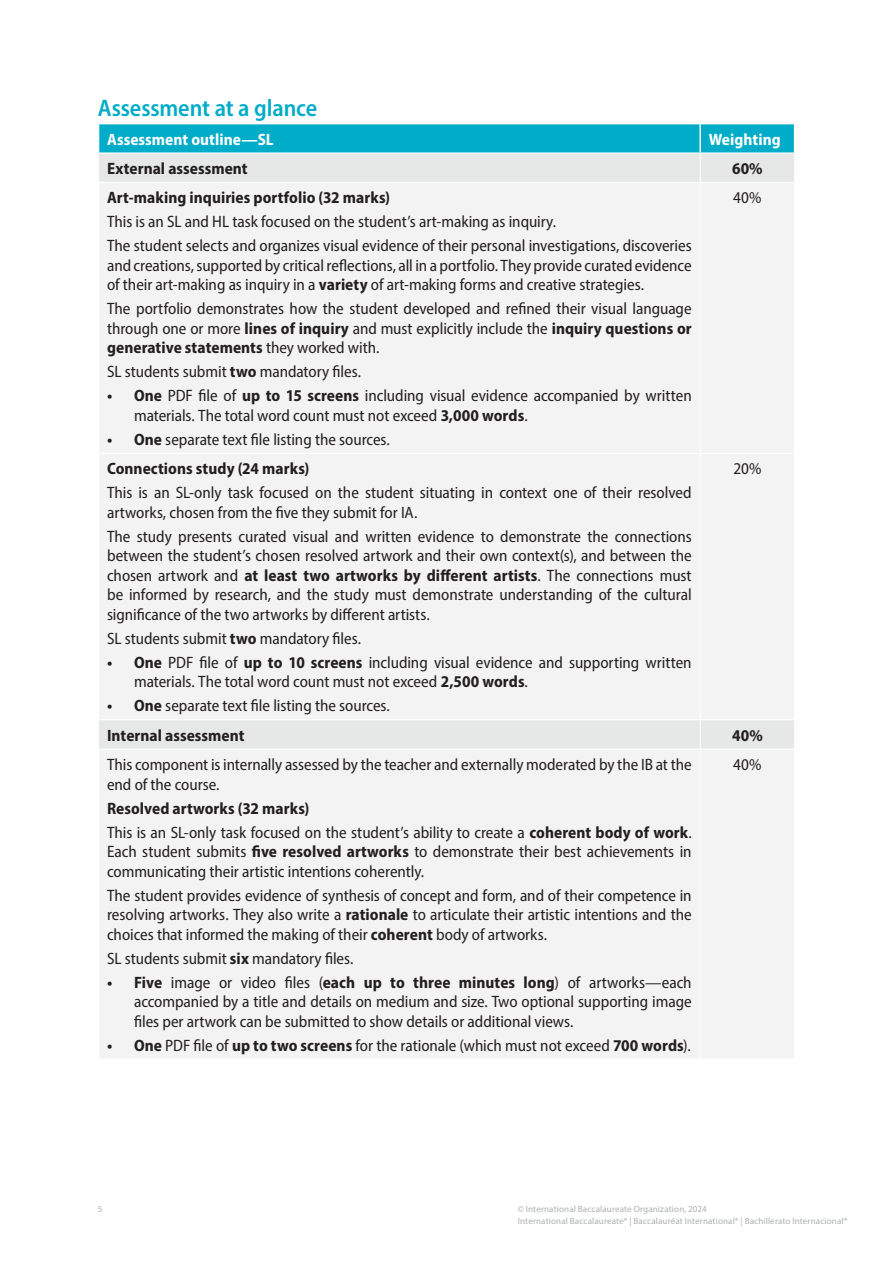
<style>
.page{position:relative;width:893px;height:1263px;background:#fff}
.page>*{position:absolute;margin:0;border:0;box-sizing:border-box;transform-origin:0 0}
.Section_secondary_heading{font:600 semi-condensed 24px "Myriad Pro";letter-spacing:-.005em;color:#00acc8}
.table_body_text{font:semi-condensed 16.5px/19.5px "Myriad Pro";letter-spacing:-.005em;color:#231f20;text-align:justify}
.table_body_text-2{font:700 semi-condensed 16.5px "Myriad Pro";letter-spacing:.005em;color:#231f20}
.table_head{font:700 semi-condensed 16.5px "Myriad Pro";letter-spacing:.005em;color:#fff}
.t1{font:9px/12px "Myriad Pro";letter-spacing:.015em;color:#abaeb0}
.s1{font-weight:700}
</style>
<div class="page">
<div style="left:99px;top:183px;width:695px;height:875px;background:#f3f3f3"></div>
<hr style="left:700px;top:183px;width:1px;height:270px;background:#fff">
<hr style="left:98px;top:453px;width:602px;height:1px;background:#fff">
<hr style="left:700px;top:453px;width:95px;height:1px;background:#fff">
<hr style="left:700px;top:454px;width:1px;height:265px;background:#fff">
<hr style="left:98px;top:719px;width:602px;height:1px;background:#fff">
<hr style="left:700px;top:719px;width:95px;height:1px;background:#fff">
<svg style="left:700px;top:720px;width:1px;height:28px"></svg>
<hr style="left:98px;top:748px;width:602px;height:2px;background:#fff">
<hr style="left:700px;top:748px;width:95px;height:2px;background:#fff">
<hr style="left:700px;top:750px;width:1px;height:308px;background:#fff">
<svg style="left:98px;top:124px;width:697px;height:58px;background:#78cbd8"></svg>
<p class="Section_secondary_heading" style="left:98px;top:93px;width:221px">Assessment at a glance</p>
<p class="table_head" style="left:107px;top:128px;width:168px">Assessment outline—SL</p>
<p class="table_head" style="left:709px;top:128px;width:74px">Weighting</p>
<p class="table_body_text-2" style="left:107px;top:158px;width:142px">External assessment</p>
<p class="table_body_text-2" style="left:732px;top:158px;width:32px">60%</p>
<p class="table_body_text-2" style="left:107px;top:187px;width:284px">Art-making inquiries portfolio (32 marks)</p>
<p class="table_body_text" style="left:107px;top:212px;width:450px">This is an SL and HL task focused on the student’s art-making as inquiry.</p>
<p class="table_body_text" style="left:107px;top:236px;width:586px">The student selects and organizes visual evidence of their personal investigations, discoveries and creations, supported by critical reflections, all in a portfolio. They provide curated evidence of their art-making as inquiry in a <span class="s1">variety</span> of art-making forms and creative strategies.</p>
<p class="table_body_text" style="left:107px;top:299px;width:586px">The portfolio demonstrates how the student developed and refined their visual language through one or more <span class="s1">lines of inquiry</span> and must explicitly include the <span class="s1">inquiry questions or generative statements</span> they worked with.</p>
<p class="table_body_text" style="left:107px;top:362px;width:256px">SL students submit <span class="s1">two</span> mandatory files.</p>
<p class="table_body_text" style="left:134px;top:386px;width:559px;text-indent:-27px"><span class="s1">• One</span> PDF file of <span class="s1">up to 15 screens</span> including visual evidence accompanied by written materials. The total word count must not exceed <span class="s1">3,000 words</span>.</p>
<p class="table_body_text" style="left:107px;top:429px;width:284px"><span class="s1">• One</span> separate text file listing the sources.</p>
<p class="table_body_text" style="left:733px;top:188px;width:30px">40%</p>
<p class="table_body_text-2" style="left:107px;top:458px;width:204px">Connections study (24 marks)</p>
<p class="table_body_text" style="left:107px;top:483px;width:586px">This is an SL-only task focused on the student situating in context one of their resolved artworks, chosen from the five they submit for IA.</p>
<p class="table_body_text" style="left:107px;top:526px;width:586px">The study presents curated visual and written evidence to demonstrate the connections between the student’s chosen resolved artwork and their own context(s), and between the chosen artwork and <span class="s1">at least two artworks by different artists</span>. The connections must be informed by research, and the study must demonstrate understanding of the cultural significance of the two artworks by different artists.</p>
<p class="table_body_text" style="left:107px;top:628px;width:256px">SL students submit <span class="s1">two</span> mandatory files.</p>
<p class="table_body_text" style="left:134px;top:652px;width:559px;text-indent:-27px"><span class="s1">• One</span> PDF file of <span class="s1">up to 10 screens</span> including visual evidence and supporting written materials. The total word count must not exceed <span class="s1">2,500 words</span>.</p>
<p class="table_body_text" style="left:107px;top:696px;width:284px"><span class="s1">• One</span> separate text file listing the sources.</p>
<p class="table_body_text" style="left:733px;top:459px;width:29px">20%</p>
<p class="table_body_text-2" style="left:107px;top:724px;width:139px">Internal assessment</p>
<p class="table_body_text-2" style="left:732px;top:724px;width:32px">40%</p>
<p class="table_body_text" style="left:107px;top:754px;width:586px">This component is internally assessed by the teacher and externally moderated by the IB at the end of the course.</p>
<p class="table_body_text-2" style="left:107px;top:797px;width:204px">Resolved artworks (32 marks)</p>
<p class="table_body_text" style="left:107px;top:822px;width:586px">This is an SL-only task focused on the student’s ability to create a <span class="s1">coherent body of work</span>.<br>Each student submits <span class="s1">five resolved artworks</span> to demonstrate their best achievements in communicating their artistic intentions coherently.</p>
<p class="table_body_text" style="left:107px;top:885px;width:586px">The student provides evidence of synthesis of concept and form, and of their competence in resolving artworks. They also write a <span class="s1">rationale</span> to articulate their artistic intentions and the choices that informed the making of their <span class="s1">coherent</span> body of artworks.</p>
<p class="table_body_text" style="left:107px;top:948px;width:248px">SL students submit <span class="s1">six</span> mandatory files.</p>
<p class="table_body_text" style="left:134px;top:972px;width:559px;text-indent:-27px"><span class="s1">• Five</span> image or video files (<span class="s1">each up to three minutes long</span>) of artworks—each accompanied by a title and details on medium and size. Two optional supporting image files per artwork can be submitted to show details or additional views.</p>
<p class="table_body_text" style="left:107px;top:1035px;width:585px"><span class="s1">• One</span> PDF file of <span class="s1">up to two screens</span> for the rationale (which must not exceed <span class="s1">700 words</span>).</p>
<p class="table_body_text" style="left:733px;top:754px;width:30px">40%</p>
<p class="t1" style="left:98px;top:1203px;width:6px">5</p>
<p class="t1" style="left:518px;top:1202px;width:331px">© International Baccalaureate Organization, 2024<br>International Baccalaureate® | Baccalauréat International® | Bachillerato Internacional®</p>
</div>
